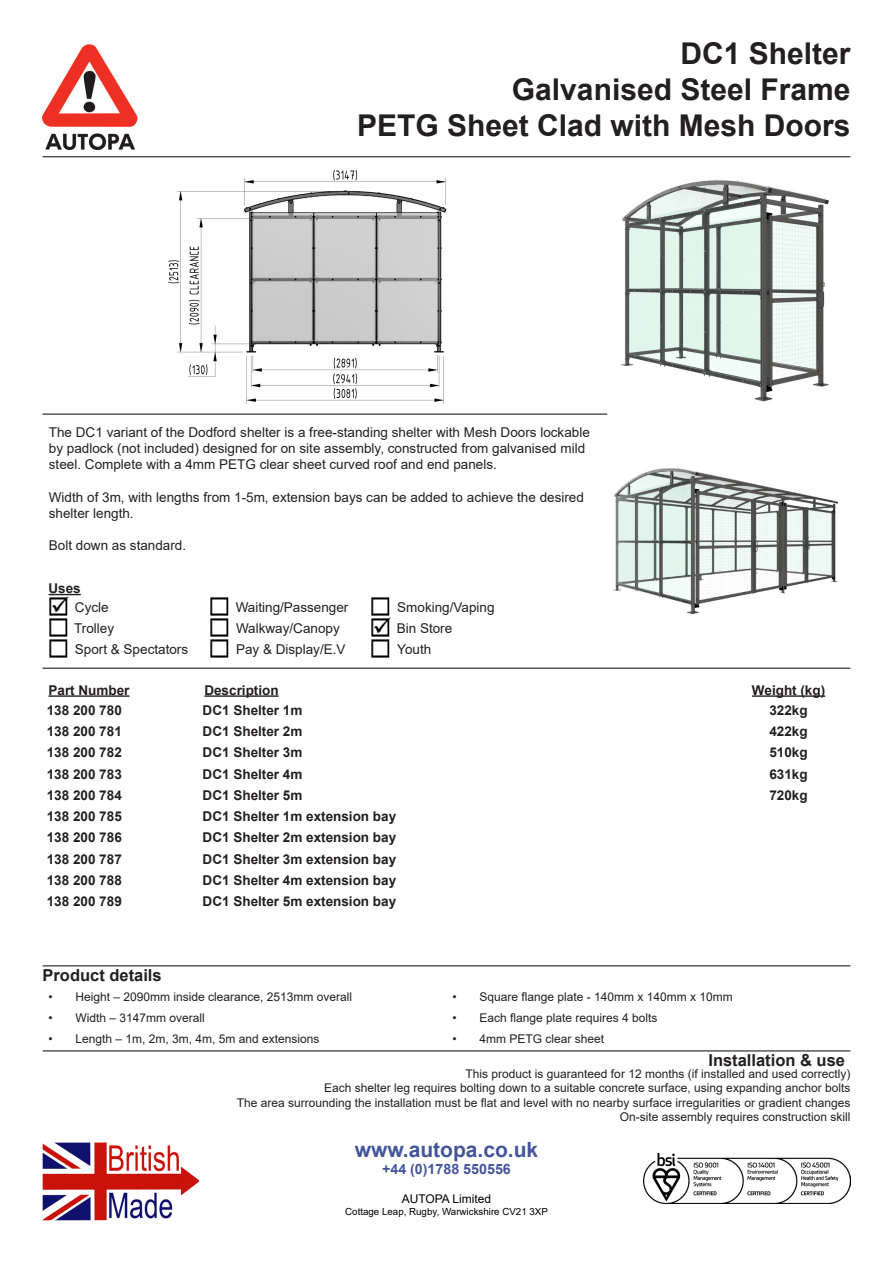
<style>
.page{position:relative;width:893px;height:1263px;background:#fff}
.page>*{position:absolute;margin:0;border:0;box-sizing:border-box;transform-origin:0 0}
.t1{font:700 30px "Arial";color:#231f20}
.t2{font:700 21px "Arial";color:#44559a}
.t3{font:700 16.5px "Arial";color:#231f20}
.t4{font:700 14.25px "Arial";color:#44559a}
.t5{font:13.5px/16.2px "Arial";color:#231f20}
.t6{font:700 13.5px "Arial";color:#231f20}
.t7{font:12px "Arial";color:#231f20}
.t8{font:12px "Arial";color:#000}
.t9{font:9.75px "Arial";color:#000}
</style>
<div class="page">
<img style="left:644px;top:1154px;width:206px;height:49px">
<img style="left:43px;top:1142px;width:156px;height:78px">
<img style="left:168px;top:171px;width:279px;height:233px">
<img style="left:42px;top:44px;width:95px;height:105px">
<hr style="left:43px;top:156px;width:807px;height:1px;background:#231f20">
<hr style="left:43px;top:414px;width:564px;height:1px;background:#231f20">
<hr style="left:49px;top:695px;width:81px;height:2px;background:#231f20">
<hr style="left:204px;top:695px;width:75px;height:2px;background:#231f20">
<hr style="left:752px;top:695px;width:73px;height:2px;background:#231f20">
<img style="left:620px;top:179px;width:209px;height:223px">
<img style="left:613px;top:468px;width:226px;height:147px">
<hr style="left:43px;top:668px;width:807px;height:1px;background:#231f20">
<hr style="left:43px;top:965px;width:807px;height:1px;background:#231f20">
<hr style="left:43px;top:1050px;width:807px;height:1px;background:#231f20">
<img style="left:49px;top:596px;width:20px;height:41px">
<hr style="left:49px;top:594px;width:32px;height:1px;background:#231f20">
<img style="left:371px;top:618px;width:20px;height:19px">
<img style="left:210px;top:597px;width:19px;height:19px">
<img style="left:210px;top:618px;width:19px;height:19px">
<img style="left:371px;top:597px;width:19px;height:19px">
<img style="left:49px;top:639px;width:19px;height:19px">
<img style="left:371px;top:639px;width:19px;height:19px">
<img style="left:210px;top:639px;width:19px;height:19px">
<p class="t1" style="left:680px;top:33px;width:172px">DC1 Shelter</p>
<p class="t1" style="left:512px;top:69px;width:340px">Galvanised Steel Frame</p>
<p class="t1" style="left:357px;top:105px;width:495px">PETG Sheet Clad with Mesh Doors</p>
<p class="t5" style="left:49px;top:424px;width:542px">The DC1 variant of the Dodford shelter is a free-standing shelter with Mesh Doors lockable by padlock (not included) designed for on site assembly, constructed from galvanised mild steel. Complete with a 4mm PETG clear sheet curved roof and end panels.</p>
<p class="t5" style="left:49px;top:489px;width:537px">Width of 3m, with lengths from 1-5m, extension bays can be added to achieve the desired shelter length.</p>
<p class="t5" style="left:49px;top:537px;width:139px">Bolt down as standard.</p>
<p class="t6" style="left:49px;top:579px;width:34px">Uses</p>
<p class="t5" style="left:75px;top:599px;width:35px">Cycle</p>
<p class="t5" style="left:74px;top:620px;width:42px">Trolley</p>
<p class="t5" style="left:236px;top:599px;width:114px">Waiting/Passenger</p>
<p class="t5" style="left:236px;top:620px;width:105px">Walkway/Canopy</p>
<p class="t5" style="left:397px;top:599px;width:99px">Smoking/Vaping</p>
<p class="t5" style="left:397px;top:620px;width:57px">Bin Store</p>
<p class="t5" style="left:75px;top:641px;width:115px">Sport &amp; Spectators</p>
<p class="t5" style="left:236px;top:641px;width:111px">Pay &amp; Display/E.V</p>
<p class="t5" style="left:397px;top:641px;width:36px">Youth</p>
<p class="t6" style="left:49px;top:680px;width:83px">Part Number</p>
<p class="t6" style="left:204px;top:680px;width:76px">Description</p>
<p class="t6" style="left:752px;top:680px;width:75px">Weight (kg)</p>
<p class="t6" style="left:47px;top:700px;width:77px">138 200 780</p>
<p class="t6" style="left:203px;top:700px;width:101px">DC1 Shelter 1m</p>
<p class="t6" style="left:769px;top:700px;width:40px">322kg</p>
<p class="t6" style="left:47px;top:722px;width:77px">138 200 781</p>
<p class="t6" style="left:203px;top:722px;width:101px">DC1 Shelter 2m</p>
<p class="t6" style="left:769px;top:722px;width:40px">422kg</p>
<p class="t6" style="left:47px;top:743px;width:77px">138 200 782</p>
<p class="t6" style="left:203px;top:743px;width:101px">DC1 Shelter 3m</p>
<p class="t6" style="left:769px;top:743px;width:40px">510kg</p>
<p class="t6" style="left:47px;top:764px;width:77px">138 200 783</p>
<p class="t6" style="left:203px;top:764px;width:101px">DC1 Shelter 4m</p>
<p class="t6" style="left:769px;top:764px;width:40px">631kg</p>
<p class="t6" style="left:47px;top:785px;width:77px">138 200 784</p>
<p class="t6" style="left:203px;top:785px;width:101px">DC1 Shelter 5m</p>
<p class="t6" style="left:769px;top:785px;width:40px">720kg</p>
<p class="t6" style="left:47px;top:807px;width:77px">138 200 785</p>
<p class="t6" style="left:203px;top:807px;width:195px">DC1 Shelter 1m extension bay</p>
<p class="t6" style="left:47px;top:828px;width:77px">138 200 786</p>
<p class="t6" style="left:203px;top:828px;width:195px">DC1 Shelter 2m extension bay</p>
<p class="t6" style="left:47px;top:849px;width:77px">138 200 787</p>
<p class="t6" style="left:203px;top:849px;width:195px">DC1 Shelter 3m extension bay</p>
<p class="t6" style="left:47px;top:870px;width:77px">138 200 788</p>
<p class="t6" style="left:203px;top:870px;width:195px">DC1 Shelter 4m extension bay</p>
<p class="t6" style="left:47px;top:892px;width:77px">138 200 789</p>
<p class="t6" style="left:203px;top:892px;width:195px">DC1 Shelter 5m extension bay</p>
<p class="t3" style="left:43px;top:963px;width:121px">Product details</p>
<p class="t7" style="left:49px;top:989px;width:305px">• Height – 2090mm inside clearance, 2513mm overall</p>
<p class="t7" style="left:452px;top:989px;width:282px">• Square flange plate - 140mm x 140mm x 10mm</p>
<p class="t7" style="left:49px;top:1009px;width:158px">• Width – 3147mm overall</p>
<p class="t7" style="left:452px;top:1009px;width:207px">• Each flange plate requires 4 bolts</p>
<p class="t7" style="left:49px;top:1030px;width:273px">• Length – 1m, 2m, 3m, 4m, 5m and extensions</p>
<p class="t7" style="left:452px;top:1030px;width:153px">• 4mm PETG clear sheet</p>
<p class="t3" style="left:708px;top:1048px;width:138px">Installation &amp; use</p>
<p class="t7" style="left:466px;top:1065px;width:386px">This product is guaranteed for 12 months (if installed and used correctly)</p>
<p class="t7" style="left:324px;top:1080px;width:528px">Each shelter leg requires bolting down to a suitable concrete surface, using expanding anchor bolts</p>
<p class="t7" style="left:237px;top:1094px;width:615px">The area surrounding the installation must be flat and level with no nearby surface irregularities or gradient changes</p>
<p class="t7" style="left:620px;top:1108px;width:232px">On-site assembly requires construction skill</p>
<p class="t2" style="left:355px;top:1135px;width:185px">www.autopa.co.uk</p>
<p class="t4" style="left:382px;top:1159px;width:130px">+44 (0)1788 550556</p>
<p class="t8" style="left:402px;top:1190px;width:91px">AUTOPA Limited</p>
<p class="t9" style="left:345px;top:1204px;width:204px">Cottage Leap, Rugby, Warwickshire CV21 3XP</p>
</div>
